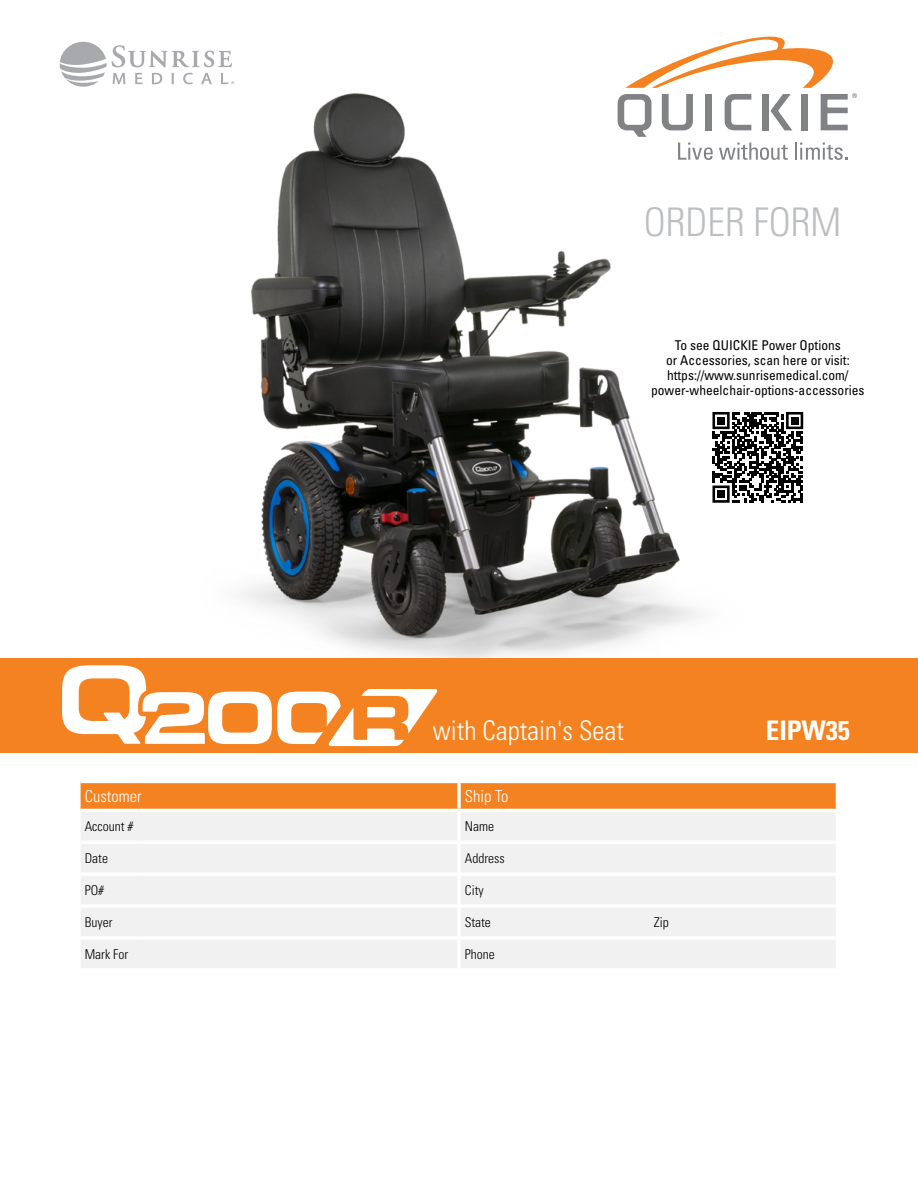
<style>
.page{position:relative;width:918px;height:1188px;background:#fff}
.page>*{position:absolute;margin:0;border:0;box-sizing:border-box;transform-origin:0 0}
.t1{font:300 condensed 39.45px "Univers LT Std";color:#bcbec0}
.t2{font:300 condensed 27px "Univers LT Std";color:#fff}
.t3{font:700 condensed 27px "Univers LT Std";color:#fff}
.t4{font:300 condensed 16.5px "Univers LT Std";color:#fff}
.t5{font:condensed 13.5px/15px "Univers LT Std";color:#000;text-align:center}
.t6{font:300 condensed 13.5px "Univers LT Std";color:#000}
</style>
<div class="page">
<img style="left:133px;top:82px;width:663px;height:577px">
<svg style="left:60px;top:42px;width:174px;height:45px"></svg>
<svg style="left:81px;top:783px;width:755px;height:26px;background:#f58423"></svg>
<div style="left:81px;top:812px;width:755px;height:156px;background:#f1f1f2"></div>
<svg style="left:457px;top:783px;width:4px;height:26px"></svg>
<hr style="left:516px;top:841px;width:323px;height:3px;background:#fff">
<hr style="left:516px;top:872px;width:323px;height:4px;background:#fff">
<hr style="left:516px;top:904px;width:323px;height:4px;background:#fff">
<hr style="left:516px;top:936px;width:323px;height:4px;background:#fff">
<hr style="left:81px;top:841px;width:58px;height:3px;background:#fff">
<hr style="left:139px;top:841px;width:320px;height:3px;background:#fff">
<hr style="left:459px;top:841px;width:57px;height:3px;background:#fff">
<hr style="left:81px;top:872px;width:58px;height:4px;background:#fff">
<hr style="left:139px;top:872px;width:320px;height:4px;background:#fff">
<hr style="left:459px;top:872px;width:57px;height:4px;background:#fff">
<hr style="left:81px;top:904px;width:58px;height:4px;background:#fff">
<hr style="left:139px;top:904px;width:320px;height:4px;background:#fff">
<hr style="left:459px;top:904px;width:57px;height:4px;background:#fff">
<hr style="left:81px;top:936px;width:58px;height:4px;background:#fff">
<hr style="left:139px;top:936px;width:320px;height:4px;background:#fff">
<hr style="left:459px;top:936px;width:57px;height:4px;background:#fff">
<hr style="left:457px;top:812px;width:4px;height:29px;background:#fff">
<hr style="left:457px;top:844px;width:4px;height:28px;background:#fff">
<hr style="left:457px;top:876px;width:4px;height:28px;background:#fff">
<hr style="left:457px;top:908px;width:4px;height:28px;background:#fff">
<hr style="left:457px;top:940px;width:4px;height:28px;background:#fff">
<div style="left:0;top:659px;width:918px;height:94px;background:#f58220"></div>
<svg style="left:62px;top:665px;width:376px;height:81px"></svg>
<div style="left:708px;top:407px;width:100px;height:101px;background:#fff"></div>
<svg style="left:712px;top:412px;width:91px;height:91px"></svg>
<div style="left:717px;top:417px;width:8px;height:7px;background:#000"></div>
<div style="left:791px;top:417px;width:7px;height:7px;background:#000"></div>
<div style="left:717px;top:490px;width:8px;height:8px;background:#000"></div>
<svg style="left:618px;top:36px;width:239px;height:101px"></svg>
<svg style="left:678px;top:143px;width:35px;height:17px"></svg>
<svg style="left:719px;top:143px;width:69px;height:17px"></svg>
<svg style="left:795px;top:143px;width:52px;height:17px"></svg>
<h1 class="t1" style="left:644px;top:199px;width:199px">ORDER FORM</h1>
<p class="t5" style="left:651px;top:337px;width:215px">To see QUICKIE Power Options<br>or Accessories, scan here or visit: https://www.sunrisemedical.com/ power-wheelchair-options-accessories</p>
<h2 class="t2" style="left:433px;top:714px;width:193px">with Captain's Seat</h2>
<h2 class="t3" style="left:766px;top:713px;width:85px">EIPW35</h2>
<p class="t4" style="left:85px;top:786px;width:58px">Customer</p>
<p class="t4" style="left:465px;top:786px;width:45px">Ship To</p>
<p class="t6" style="left:85px;top:818px;width:50px">Account #</p>
<p class="t6" style="left:465px;top:818px;width:31px">Name</p>
<p class="t6" style="left:85px;top:850px;width:25px">Date</p>
<p class="t6" style="left:465px;top:850px;width:41px">Address</p>
<p class="t6" style="left:85px;top:882px;width:21px">PO#</p>
<p class="t6" style="left:465px;top:882px;width:20px">City</p>
<p class="t6" style="left:85px;top:914px;width:29px">Buyer</p>
<p class="t6" style="left:465px;top:914px;width:27px">State</p>
<p class="t6" style="left:654px;top:914px;width:16px">Zip</p>
<p class="t6" style="left:85px;top:946px;width:45px">Mark For</p>
<p class="t6" style="left:465px;top:946px;width:31px">Phone</p>
</div>
